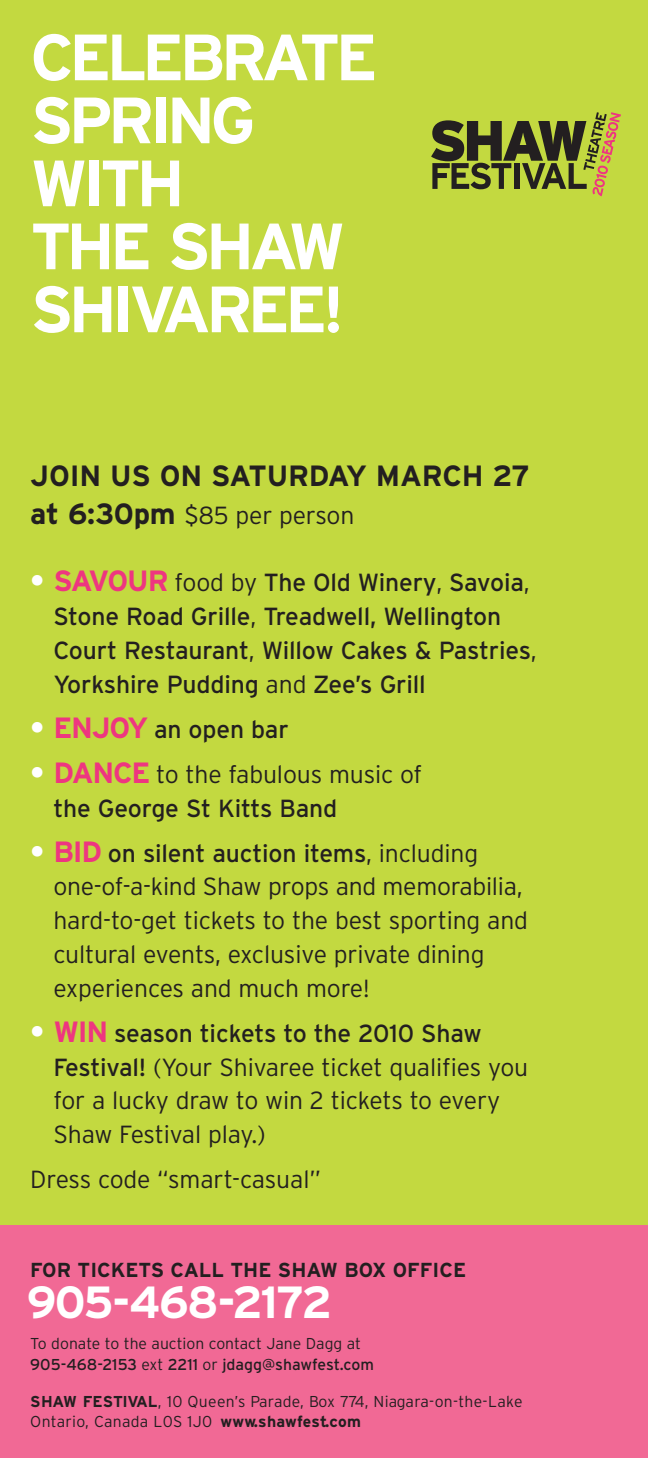
<style>
.page{position:relative;width:648px;height:1458px;background:#c3d940}
.page>*{position:absolute;margin:0;border:0;box-sizing:border-box;transform-origin:0 0}
.t1{font:700 65.25px/63px "Interstate";letter-spacing:-.075em;color:#fff}
.t2{font:700 45px "Interstate";letter-spacing:-.04em;color:#fff}
.t3{font:700 29.25px "Interstate";letter-spacing:-.01em;color:#231f20}
.t4{font:300 24.75px/33.8px "Interstate";letter-spacing:-.005em;color:#231f20}
.t5{font:24.75px/33.8px "Interstate";letter-spacing:-.005em;color:#231f20}
.t6{font:700 20.25px "Interstate";color:#231f20}
.t7{font:300 15.75px/20.2px "Interstate";letter-spacing:.02em;color:#231f20}
.t8{font:300 15.75px/20.2px "Interstate";color:#231f20}
.s1{font-weight:700;font-size:29.25px}
.s2{font-weight:700;font-size:29.25px;color:#fff}
.s3{font-weight:700;font-size:29.25px;color:#ee3680}
.s4{font-weight:300}
.s5{font-weight:400}
.s6{font-weight:700}
</style>
<div class="page">
<div style="left:0;top:1225px;width:648px;height:233px;background:#f16995"></div>
<svg style="left:431px;top:112px;width:190px;height:84px"></svg>
<h1 class="t1" style="left:30px;top:31px;width:349px">CELEBRATE<br>SPRING<br>WITH<br>THE SHAW<br>SHIVAREE!</h1>
<p class="t3" style="left:30px;top:464px;width:501px">JOIN US ON SATURDAY MARCH 27</p>
<p class="t4" style="left:30px;top:500px;width:326px"><span class="s1">at 6:30pm</span> $85 per person</p>
<p class="t5" style="left:53px;top:568px;width:485px;text-indent:-23px"><span class="s2">•</span> <span class="s3">SAVOUR</span> <span class="s4">food by</span> The Old Winery<span class="s4">,</span> Savoia<span class="s4">, </span>Stone Road Grille<span class="s4">,</span> Treadwell, Wellington Court Restaurant<span class="s4">,</span> Willow Cakes &amp; Pastries<span class="s4">, </span>Yorkshire Pudding <span class="s4">and</span> Zee’s Grill</p>
<p class="t5" style="left:30px;top:714px;width:260px"><span class="s2">•</span> <span class="s3">ENJOY</span> an open bar</p>
<p class="t4" style="left:53px;top:759px;width:371px;text-indent:-23px"><span class="s2">•</span> <span class="s3">DANCE</span> to the fabulous music of <span class="s5">the George St Kitts Band</span></p>
<p class="t4" style="left:53px;top:838px;width:476px;text-indent:-23px"><span class="s2">•</span> <span class="s3">BID</span> <span class="s5">on silent auction items</span>, including one-of-a-kind Shaw props and memorabilia, hard-to-get tickets to the best sporting and cultural events, exclusive private dining experiences and much more!</p>
<p class="t4" style="left:53px;top:1018px;width:476px;text-indent:-23px"><span class="s2">•</span> <span class="s3">WIN</span> <span class="s5">season tickets to the 2010 Shaw Festival!</span> (Your Shivaree ticket qualifies you for a lucky draw to win 2 tickets to every Shaw Festival play.)</p>
<p class="t4" style="left:30px;top:1165px;width:292px">Dress code “smart-casual”</p>
<p class="t6" style="left:30px;top:1262px;width:437px">FOR TICKETS CALL THE SHAW BOX OFFICE</p>
<h2 class="t2" style="left:27px;top:1285px;width:307px">905-468-2172</h2>
<p class="t8" style="left:30px;top:1335px;width:345px">To donate to the auction contact Jane Dagg at<br><span class="s5">905-468-2153</span> ext <span class="s5">2211</span> or <span class="s5">jdagg@shawfest.com</span></p>
<p class="t7" style="left:30px;top:1393px;width:494px"><span class="s6">SHAW FESTIVAL</span>, 10 Queen’s Parade, Box 774, Niagara-on-the-Lake<br>Ontario, Canada L0S 1J0 <span class="s6">www.shawfest.com</span></p>
</div>
